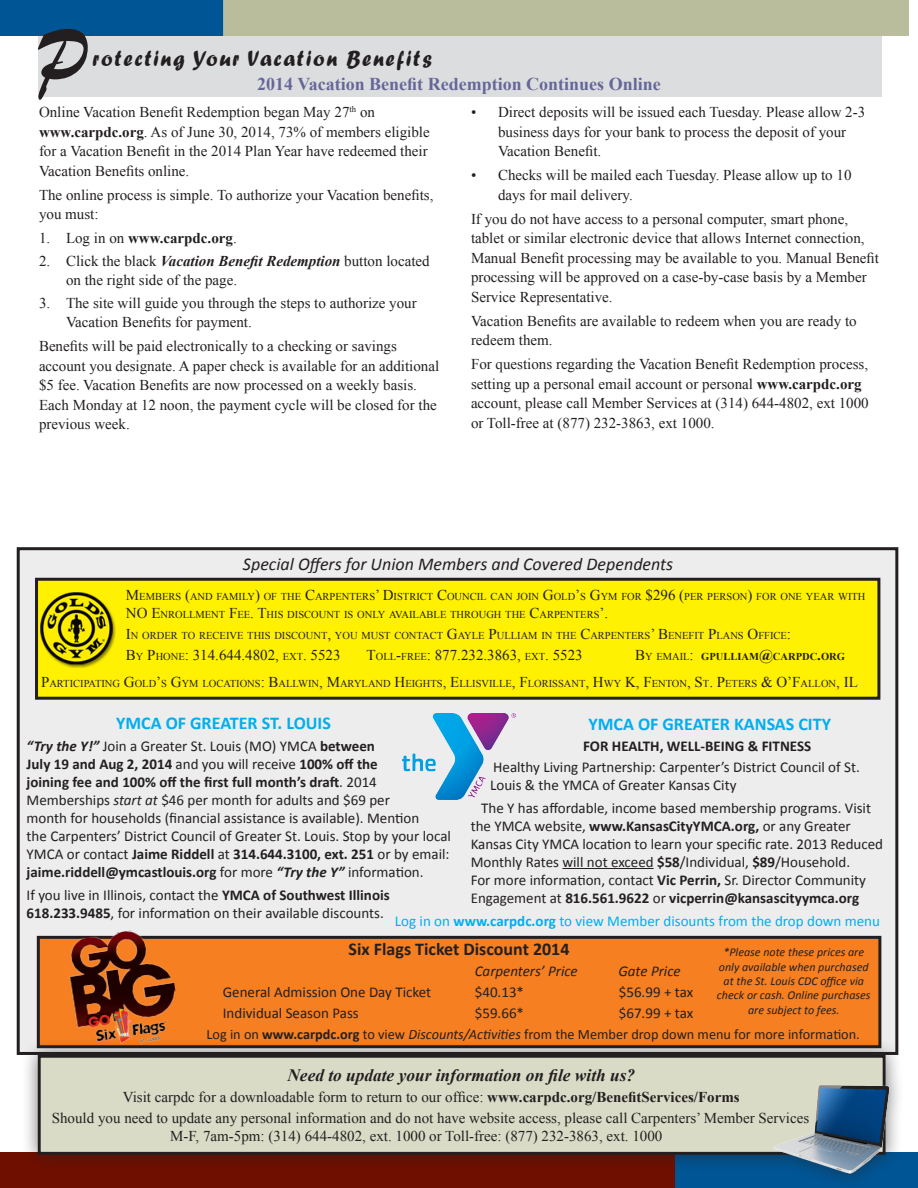
<style>
.page{position:relative;width:918px;height:1188px;background:#fff}
.page>*{position:absolute;margin:0;border:0;box-sizing:border-box;transform-origin:0 0}
.t1{font:98.7px "Brush Script";color:#231f20;scale:.8 1}
.t2{font:22.95px "Forte";letter-spacing:.09em;color:#231f20;scale:.92 1}
.t3{font:italic 18px "Calibri";color:#231f20}
.t4{font:700 18px "Calibri";color:#00aeef}
.t5{font:700 18px "Times New Roman";color:#669}
.t6{font:700 18px "Calibri";color:#231f20}
.t7{font:italic 700 17.4px "Times New Roman";color:#231f20}
.t8{font:15px/19.5px "Times New Roman";color:#231f20}
.t9{font:15px/18px "Calibri";color:#231f20}
.t10{font:15px "Times New Roman";color:#231f20}
.t11{font:15px "Calibri";color:#00aeef}
.t12{font:700 15px "Calibri";color:#231f20}
.t13{font:italic 15px "Calibri";color:#231f20}
.t14{font:700 15px "Times New Roman";color:#231f20}
.t15{font:14.25px "Calibri";color:#231f20}
.t16{font:italic 12px/14.4px "Calibri";color:#231f20;text-align:center}
.t17{font:10.5px/18px "Times New Roman";color:#231f20}
.t18{font:700 10.5px "Times New Roman";color:#231f20}
.s1{font-weight:700}
.s2{font-weight:400}
.s3{font-weight:700;font-style:italic}
.s4{font-size:15px}
.s5{font-size:10.5px}
.s6{font-weight:400;font-size:15px}
.s7{font-style:italic}
</style>
<div class="page">
<div style="left:676px;top:1153px;width:241px;height:34px;background:#005594"></div>
<div style="left:1px;top:1153px;width:673px;height:34px;background:#6f0f00"></div>
<div style="left:1px;top:1px;width:222px;height:34px;background:#005594"></div>
<div style="left:0;top:0;width:224px;height:36px;border:2px solid #005594"></div>
<div style="left:224px;top:1px;width:684px;height:34px;background:#b9bd9b"></div>
<div style="left:224px;top:0;width:685px;height:36px;border:2px solid #b9bd9b"></div>
<div style="left:18px;top:549px;width:879px;height:504px;background:#ededee"></div>
<div style="left:37px;top:579px;width:842px;height:119px;background:#fff101"></div>
<div style="left:35px;top:578px;width:845px;height:122px;border:3px solid #231f20"></div>
<img style="left:38px;top:592px;width:77px;height:77px">
<img style="left:402px;top:713px;width:113px;height:87px">
<hr style="left:562px;top:868px;width:92px;height:1px;background:#231f20">
<div style="left:38px;top:937px;width:842px;height:110px;background:#f57f21"></div>
<div style="left:37px;top:936px;width:844px;height:112px;border:3px solid #231f20"></div>
<div style="left:21px;top:1038px;width:884px;height:150px;background:#231f20;opacity:.6"></div>
<div style="left:39px;top:1056px;width:845px;height:97px;background:#d9dbc6"></div>
<div style="left:38px;top:1055px;width:848px;height:100px;border:3px solid #231f20"></div>
<img style="left:770px;top:1081px;width:128px;height:96px">
<img style="left:53px;top:930px;width:130px;height:125px">
<div style="left:38px;top:36px;width:844px;height:61px;background:#dcdddf"></div>
<p class="t1" style="left:36px;top:1px;width:63px">P</p>
<p class="t2" style="left:92px;top:45px;width:370px">rotecting Your Vacation Benefits</p>
<p class="t5" style="left:257px;top:71px;width:405px">2014 Vacation Benefit Redemption Continues Online</p>
<p class="t8" style="left:39px;top:102px;width:338px">Online Vacation Benefit Redemption began May 27<sup>th</sup> on</p>
<p class="t8" style="left:39px;top:122px;width:392px"><span class="s1">www.carpdc.org</span>. As of June 30, 2014, 73% of members eligible for a Vacation Benefit in the 2014 Plan Year have redeemed their<br>Vacation Benefits online.</p>
<p class="t8" style="left:39px;top:185px;width:396px">The online process is simple. To authorize your Vacation benefits, you must:</p>
<p class="t14" style="left:39px;top:228px;width:199px"><span class="s2">1. Log in on</span> www.carpdc.org<span class="s2">.</span></p>
<p class="t8" style="left:66px;top:251px;width:365px;text-indent:-27px">2. Click the black <span class="s3">Vacation Benefit Redemption</span> button located on the right side of the page.</p>
<p class="t8" style="left:66px;top:293px;width:352px;text-indent:-27px">3. The site will guide you through the steps to authorize your<br>Vacation Benefits for payment.</p>
<p class="t8" style="left:39px;top:336px;width:402px">Benefits will be paid electronically to a checking or savings account you designate. A paper check is available for an additional $5 fee. Vacation Benefits are now processed on a weekly basis.<br>Each Monday at 12 noon, the payment cycle will be closed for the previous week.</p>
<p class="t8" style="left:498px;top:102px;width:369px;text-indent:-27px">• Direct deposits will be issued each Tuesday. Please allow 2-3 business days for your bank to process the deposit of your<br>Vacation Benefit.</p>
<p class="t8" style="left:498px;top:165px;width:355px;text-indent:-27px">• Checks will be mailed each Tuesday. Please allow up to 10 days for mail delivery.</p>
<p class="t8" style="left:471px;top:209px;width:410px">If you do not have access to a personal computer, smart phone, tablet or similar electronic device that allows Internet connection, Manual Benefit processing may be available to you. Manual Benefit processing will be approved on a case-by-case basis by a Member Service Representative.</p>
<p class="t8" style="left:471px;top:311px;width:387px">Vacation Benefits are available to redeem when you are ready to redeem them.</p>
<p class="t8" style="left:471px;top:354px;width:399px">For questions regarding the Vacation Benefit Redemption process, setting up a personal email account or personal <span class="s1">www.carpdc.org </span>account, please call Member Services at (314) 644-4802, ext 1000 or Toll-free at (877) 232-3863, ext 1000.</p>
<p class="t3" style="left:243px;top:552px;width:432px">Special Offers for Union Members and Covered Dependents</p>
<p class="t17" style="left:126px;top:587px;width:741px"><span class="s4">M</span>EMBERS <span class="s4">(</span>AND FAMILY<span class="s4">)</span> OF THE <span class="s4">C</span>ARPENTERS<span class="s4">’ D</span>ISTRICT <span class="s4">C</span>OUNCIL CAN JOIN <span class="s4">G</span>OLD<span class="s4">’</span>S <span class="s4">G</span>YM FOR <span class="s4">$296 (</span>PER PERSON<span class="s4">)</span> FOR ONE YEAR WITH<br><span class="s4">NO E</span>NROLLMENT <span class="s4">F</span>EE<span class="s4">. T</span>HIS DISCOUNT IS ONLY AVAILABLE THROUGH THE <span class="s4">C</span>ARPENTERS<span class="s4">’.</span></p>
<p class="t17" style="left:126px;top:626px;width:667px"><span class="s4">I</span>N ORDER TO RECEIVE THIS DISCOUNT<span class="s4">,</span> YOU MUST CONTACT <span class="s4">G</span>AYLE <span class="s4">P</span>ULLIAM IN THE <span class="s4">C</span>ARPENTERS<span class="s4">’ B</span>ENEFIT <span class="s4">P</span>LANS <span class="s4">O</span>FFICE<span class="s4">:</span></p>
<p class="t10" style="left:126px;top:645px;width:216px">B<span class="s5">Y</span> P<span class="s5">HONE</span>: 314.644.4802, <span class="s5">EXT</span>. 5523</p>
<p class="t10" style="left:367px;top:645px;width:248px">T<span class="s5">OLL</span>-<span class="s5">FREE</span>: 877.232.3863, <span class="s5">EXT</span>. 5523 B</p>
<p class="t18" style="left:645px;top:649px;width:201px"><span class="s2">Y EMAIL</span><span class="s6">:</span> GPULLIAM<span class="s4">@</span>CARPDC<span class="s4">.</span>ORG</p>
<p class="t17" style="left:41px;top:674px;width:811px"><span class="s4">P</span>ARTICIPATING <span class="s4">G</span>OLD<span class="s4">’</span>S <span class="s4">G</span>YM LOCATIONS<span class="s4">: B</span>ALLWIN<span class="s4">, M</span>ARYLAND <span class="s4">H</span>EIGHTS<span class="s4">, E</span>LLISVILLE<span class="s4">, F</span>LORISSANT<span class="s4">, H</span>WY <span class="s4">K, F</span>ENTON<span class="s4">, S</span> T<span class="s4">. P</span>ETERS <span class="s4">&amp; O’F</span>ALLON<span class="s4">, IL</span></p>
<p class="t4" style="left:116px;top:712px;width:216px">YMCA OF GREATER ST. LOUIS</p>
<p class="t4" style="left:588px;top:712px;width:244px">YMCA OF GREATER KANSAS CITY</p>
<p class="t9" style="left:27px;top:737px;width:426px"><span class="s3">“Try the Y!”</span> Join a Greater St. Louis (MO) YMCA <span class="s1">between<br>July 19 and Aug 2, 2014</span> and you will receive <span class="s1">100% off the<br>joining fee and 100% off the first full month’s draft</span>. 2014<br>Memberships <span class="s7">start at</span> $46 per month for adults and $69 per<br>month for households (financial assistance is available). Mention<br>the Carpenters’ District Council of Greater St. Louis. Stop by your local YMCA or contact <span class="s1">Jaime Riddell</span> at <span class="s1">314.644.3100, ext. 251</span> or by email: <span class="s1">jaime.riddell@ymcastlouis.org</span> for more <span class="s3">“Try the Y”</span> information.</p>
<p class="t9" style="left:27px;top:886px;width:365px">If you live in Illinois, contact the <span class="s1">YMCA of Southwest Illinois<br>618.233.9485</span>, for information on their available discounts.</p>
<p class="t12" style="left:583px;top:737px;width:230px">FOR HEALTH, WELL-BEING &amp; FITNESS</p>
<p class="t9" style="left:490px;top:758px;width:371px">Healthy Living Partnership: Carpenter’s District Council of St.<br>Louis &amp; the YMCA of Greater Kansas City</p>
<p class="t9" style="left:471px;top:799px;width:414px;text-indent:10px">The Y has affordable, income based membership programs. Visit the YMCA website, <span class="s1">www.KansasCityYMCA.org,</span> or any Greater Kansas City YMCA location to learn your specific rate. 2013 Reduced Monthly Rates will not exceed <span class="s1">$58</span>/Individual, <span class="s1">$89</span>/Household.</p>
<p class="t9" style="left:471px;top:871px;width:397px">For more information, contact <span class="s1">Vic Perrin,</span> Sr. Director Community<br>Engagement at <span class="s1">816.561.9622</span> or <span class="s1">vicperrin@kansascityymca.org</span></p>
<p class="t11" style="left:395px;top:911px;width:487px">Log in on <span class="s1">www.carpdc.org</span> to view Member disounts from the drop down menu</p>
<p class="t6" style="left:349px;top:938px;width:222px">Six Flags Ticket Discount 2014</p>
<p class="t13" style="left:475px;top:961px;width:104px">Carpenters’ Price</p>
<p class="t13" style="left:618px;top:961px;width:64px">Gate Price</p>
<p class="t9" style="left:223px;top:983px;width:210px">General Admission One Day Ticket</p>
<p class="t9" style="left:475px;top:983px;width:51px">$40.13*</p>
<p class="t9" style="left:619px;top:983px;width:76px">$56.99 + tax</p>
<p class="t9" style="left:223px;top:1004px;width:137px">Individual Season Pass</p>
<p class="t9" style="left:475px;top:1004px;width:51px">$59.66*</p>
<p class="t9" style="left:619px;top:1004px;width:76px">$67.99 + tax</p>
<p class="t16" style="left:717px;top:945px;width:155px">*Please note these prices are only available when purchased at the St. Louis CDC office via check or cash. Online purchases are subject to fees.</p>
<p class="t15" style="left:207px;top:1025px;width:655px">Log in on <span class="s1">www.carpdc.org</span> to view <span class="s7">Discounts/Activities</span> from the Member drop down menu for more information.</p>
<p class="t7" style="left:287px;top:1063px;width:349px">Need to update your information on file with us?</p>
<p class="t8" style="left:123px;top:1087px;width:618px">Visit carpdc for a downloadable form to return to our office: <span class="s1">www.carpdc.org/BenefitServices/Forms</span></p>
<p class="t8" style="left:170px;top:1109px;width:641px;line-height:18px;text-indent:-118px">Should you need to update any personal information and do not have website access, please call Carpenters’ Member Services<br>M-F, 7am-5pm: (314) 644-4802, ext. 1000 or Toll-free: (877) 232-3863, ext. 1000</p>
</div>
